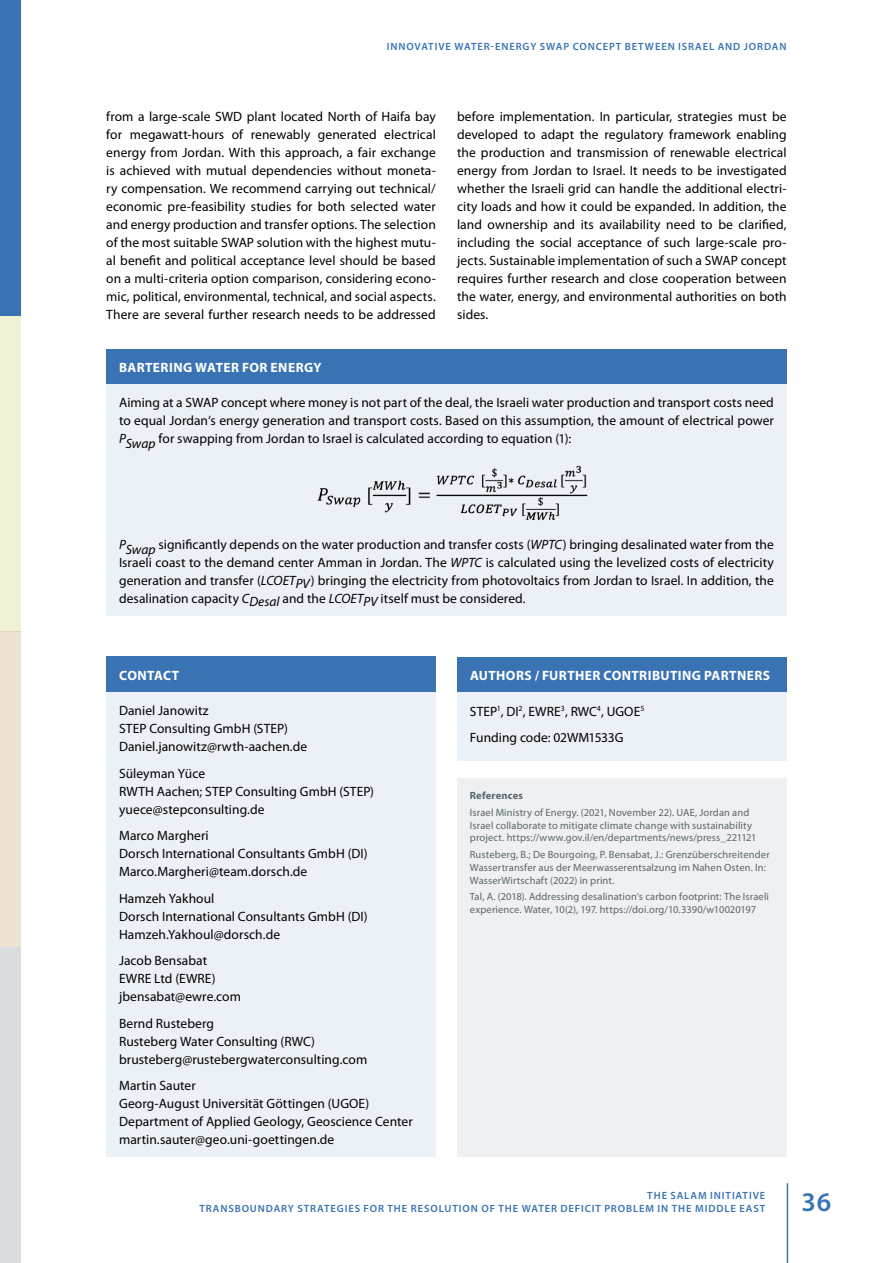
<style>
.page{position:relative;width:893px;height:1263px;background:#fff}
.page>*{position:absolute;margin:0;border:0;box-sizing:border-box;transform-origin:0 0}
.t1{font:600 27px "Myriad Pro";color:#3a73b4}
.t2{font:13.5px/18px "Myriad Pro";letter-spacing:.005em;color:#000}
.t3{font:700 13.5px "Myriad Pro";letter-spacing:.03em;color:#fff}
.t4{font:10.5px/12.6px "Myriad Pro";letter-spacing:.01em;color:#58666d}
.t5{font:600 10.5px/12.6px "Myriad Pro";letter-spacing:.085em;color:#3a73b4;text-align:right}
.t6{font:700 10.5px "Myriad Pro";letter-spacing:.02em;color:#58666d}
.s1{font-style:italic}
</style>
<div class="page">
<div style="left:0;top:0;width:21px;height:316px;background:#3a73b4"></div>
<div style="left:0;top:316px;width:21px;height:315px;background:#f1f1d5"></div>
<div style="left:0;top:631px;width:21px;height:316px;background:#eee2d5"></div>
<div style="left:0;top:947px;width:21px;height:316px;background:#dadcdd"></div>
<hr style="left:787px;top:1183px;width:1px;height:80px;background:#3a73b4">
<div style="left:457px;top:779px;width:330px;height:378px;background:#eef0f2"></div>
<div style="left:457px;top:657px;width:330px;height:36px;background:#3a73b4"></div>
<div style="left:457px;top:693px;width:330px;height:68px;background:#ebf1f7"></div>
<div style="left:106px;top:657px;width:330px;height:35px;background:#3a73b4"></div>
<div style="left:106px;top:692px;width:330px;height:465px;background:#ebf1f7"></div>
<div style="left:106px;top:349px;width:681px;height:35px;background:#3a73b4"></div>
<div style="left:106px;top:384px;width:681px;height:232px;background:#ebf1f7"></div>
<img style="left:317px;top:465px;width:271px;height:56px">
<p class="t5" style="left:387px;top:40px;width:13px">INNO</p>
<p class="t5" style="left:415px;top:40px;width:57px">VATI VE WATER</p>
<p class="t5" style="left:491px;top:40px;width:19px">-ENERG</p>
<p class="t5" style="left:530px;top:40px;width:57px">Y SWAP CONCEPT</p>
<p class="t5" style="left:625px;top:40px;width:8px">BETWEEN</p>
<p class="t5" style="left:678px;top:40px;width:12px">ISRAEL</p>
<p class="t5" style="left:718px;top:40px;width:9px">AND</p>
<p class="t5" style="left:744px;top:40px;width:8px">JORDAN</p>
<p class="t2" style="left:106px;top:107px;width:331px;text-align:justify">from a large-scale SWD plant located North of Haifa bay for megawatt-hours of renewably generated electrical energy from Jordan. With this approach, a fair exchange is achieved with mutual dependencies without moneta&shy;ry compensation. We recommend carrying out technical/ economic pre-feasibility studies for both selected water and energy production and transfer options. The selection of the most suitable SWAP solution with the highest mutu&shy;al benefit and political acceptance level should be based on a multi-criteria option comparison, considering econo&shy;mic, political, environmental, technical, and social aspects.<br>There are several further research needs to be addressed</p>
<p class="t2" style="left:457px;top:107px;width:331px;text-align:justify">before implementation. In particular, strategies must be developed to adapt the regulatory framework enabling the production and transmission of renewable electrical energy from Jordan to Israel. It needs to be investigated whether the Israeli grid can handle the additional electri&shy;city loads and how it could be expanded. In addition, the land ownership and its availability need to be clarified, including the social acceptance of such large-scale pro&shy;jects. Sustainable implementation of such a SWAP concept requires further research and close cooperation between the water, energy, and environmental authorities on both sides.</p>
<p class="t3" style="left:119px;top:358px;width:204px">BARTERING WATER FOR ENERGY</p>
<p class="t2" style="left:119px;top:394px;width:656px;text-align:justify">Aiming at a SWAP concept where money is not part of the deal, the Israeli water production and transport costs need to equal Jordan‘s energy generation and transport costs. Based on this assumption, the amount of electrical power <span class="s1">PSwap</span> for swapping from Jordan to Israel is calculated according to equation (1):</p>
<p class="t2" style="left:119px;top:536px;width:656px;text-align:justify"><span class="s1">PSwap</span> significantly depends on the water production and transfer costs (<span class="s1">WPTC</span>) bringing desalinated water from the Israeli coast to the demand center Amman in Jordan. The <span class="s1">WPTC</span> is calculated using the levelized costs of electricity generation and transfer (<span class="s1">LCOETPV</span>) bringing the electricity from photovoltaics from Jordan to Israel. In addition, the desalination capacity <span class="s1">CDesal</span> and the <span class="s1">LCOETPV</span> itself must be considered.</p>
<p class="t3" style="left:119px;top:666px;width:61px">CONTACT</p>
<p class="t2" style="left:119px;top:701px;width:190px">Daniel Janowitz<br>STEP Consulting GmbH (STEP)<br>Daniel.janowitz@rwth-aachen.de</p>
<p class="t2" style="left:119px;top:764px;width:257px">Süleyman Yüce<br>RWTH Aachen; STEP Consulting GmbH (STEP) yuece@stepconsulting.de</p>
<p class="t2" style="left:119px;top:826px;width:250px">Marco Margheri<br>Dorsch International Consultants GmbH (DI)<br>Marco.Margheri@team.dorsch.de</p>
<p class="t2" style="left:119px;top:889px;width:250px">Hamzeh Yakhoul<br>Dorsch International Consultants GmbH (DI)<br>Hamzeh.Yakhoul@dorsch.de</p>
<p class="t2" style="left:119px;top:951px;width:123px">Jacob Bensabat<br>EWRE Ltd (EWRE) jbensabat@ewre.com</p>
<p class="t2" style="left:119px;top:1014px;width:250px">Bernd Rusteberg<br>Rusteberg Water Consulting (RWC) brusteberg@rustebergwaterconsulting.com</p>
<p class="t2" style="left:119px;top:1076px;width:295px">Martin Sauter<br>Georg-August Universität Göttingen (UGOE)<br>Department of Applied Geology, Geoscience Center martin.sauter@geo.uni-goettingen.de</p>
<p class="t3" style="left:470px;top:666px;width:302px">AUTHORS / FURTHER CONTRIBUTING PARTNERS</p>
<p class="t2" style="left:470px;top:697px;width:176px;line-height:26.5px">STEP<sup>1</sup>, DI<sup>2</sup>, EWRE<sup>3</sup>, RWC<sup>4</sup>, UGOE<sup>5<br></sup>Funding code: 02WM1533G</p>
<p class="t6" style="left:470px;top:789px;width:55px">References</p>
<p class="t4" style="left:470px;top:806px;width:288px">Israel Ministry of Energy. (2021, November 22). UAE, Jordan and<br>Israel collaborate to mitigate climate change with sustainability project. https://www.gov.il/en/departments/news/press_221121</p>
<p class="t4" style="left:470px;top:848px;width:301px">Rusteberg, B.; De Bourgoing, P. Bensabat, J.: Grenzüberschreitender<br>Wassertransfer aus der Meerwasserentsalzung im Nahen Osten. In:<br>WasserWirtschaft (2022) in print.</p>
<p class="t4" style="left:470px;top:890px;width:301px">Tal, A. (2018). Addressing desalination‘s carbon footprint: The Israeli experience. Water, 10(2), 197. https://doi.org/10.3390/w10020197</p>
<p class="t5" style="left:199px;top:1189px;width:567px">THE SALAM INITIATIVE<br>TRANSBOUNDARY STRATEGIES FOR THE RESOLUTION OF THE WATER DEFICIT PROBLEM IN THE MIDDLE EAST</p>
<h1 class="t1" style="left:801px;top:1184px;width:31px">36</h1>
</div>
